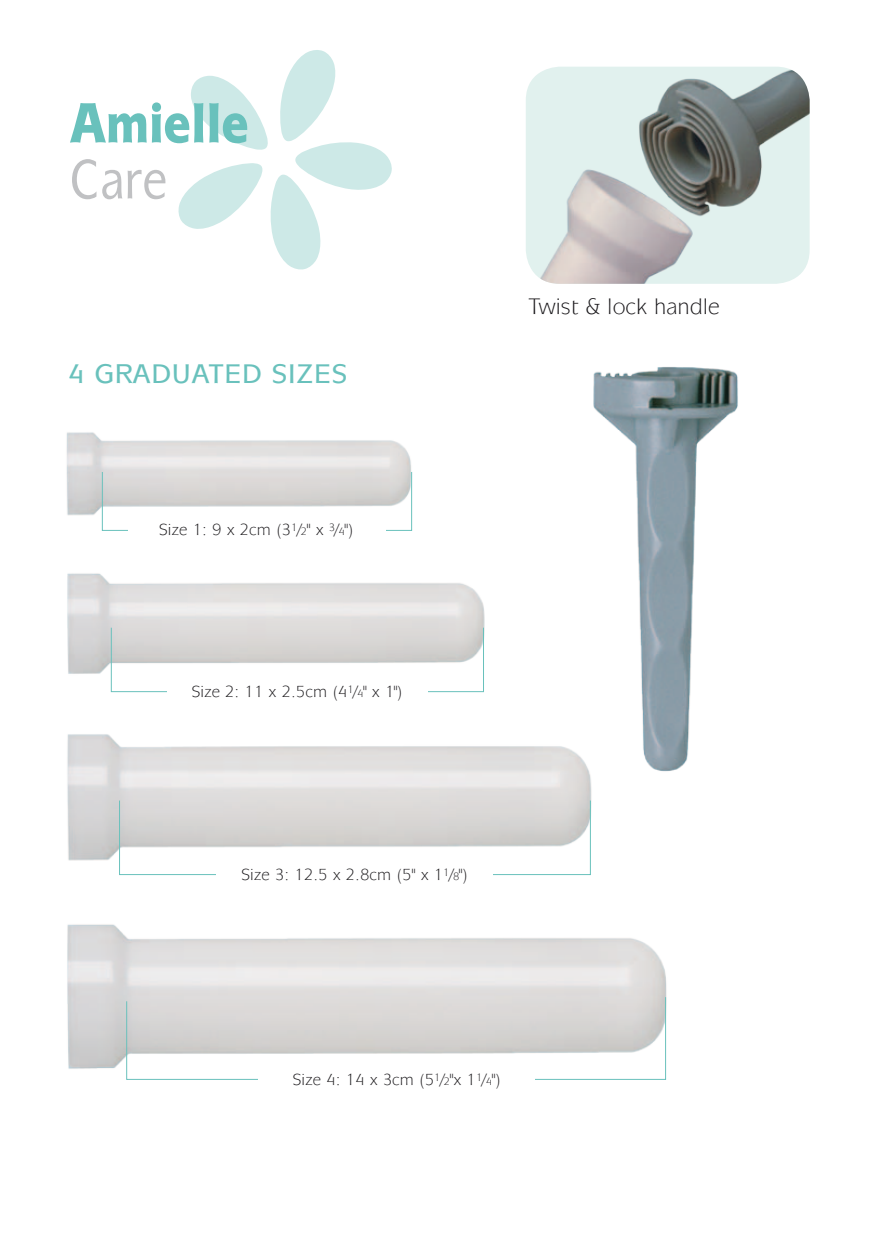
<style>
.page{position:relative;width:893px;height:1259px;background:#fff}
.page>*{position:absolute;margin:0;border:0;box-sizing:border-box;transform-origin:0 0}
.t1{font:500 27px "Mixage IT Cby BT";letter-spacing:.03em;color:#69c1bc}
.t2{font:22.5px "Mixage IT Cby BT";color:#1a181b}
.t3{font:16.2px "Mixage IT Cby BT";color:#1a181b}
.s1{font-size:10.8px}
</style>
<div class="page">
<svg style="left:178px;top:50px;width:214px;height:220px"></svg>
<svg style="left:70px;top:102px;width:177px;height:41px"></svg>
<svg style="left:72px;top:159px;width:93px;height:40px"></svg>
<img style="left:67px;top:924px;width:600px;height:156px">
<img style="left:67px;top:573px;width:418px;height:120px">
<img style="left:526px;top:67px;width:284px;height:217px">
<img style="left:593px;top:367px;width:145px;height:405px">
<img style="left:66px;top:432px;width:347px;height:99px">
<div style="left:102px;top:471px;width:310px;height:60px;border:1px solid #69c1bc"></div>
<div style="left:111px;top:627px;width:373px;height:65px;border:1px solid #69c1bc"></div>
<div style="left:119px;top:800px;width:472px;height:75px;border:1px solid #69c1bc"></div>
<svg style="left:126px;top:996px;width:540px;height:84px"></svg>
<div style="left:167px;top:684px;width:261px;height:13px;background:#fff"></div>
<div style="left:217px;top:867px;width:276px;height:12px;background:#fff"></div>
<div style="left:259px;top:1072px;width:276px;height:13px;background:#fff"></div>
<div style="left:128px;top:522px;width:257px;height:13px;background:#fff"></div>
<h1 class="t1" style="left:68px;top:357px;width:281px">4 GRADUATED SIZES</h1>
<p class="t3" style="left:159px;top:519px;width:196px">Size 1: 9 x 2cm (3<sup>1</sup>/<span class="s1">2</span>" x <sup>3</sup>/<span class="s1">4</span>")</p>
<p class="t3" style="left:192px;top:681px;width:213px">Size 2: 11 x 2.5cm (4<sup>1</sup>/<span class="s1">4</span>" x 1")</p>
<h2 class="t2" style="left:529px;top:292px;width:193px">Twist &amp; lock handle</h2>
<p class="t3" style="left:242px;top:864px;width:228px">Size 3: 12.5 x 2.8cm (5" x 1<sup>1</sup>/<span class="s1">8</span>")</p>
<p class="t3" style="left:293px;top:1070px;width:210px">Size 4: 14 x 3cm (5<sup>1</sup>/<span class="s1">2</span>"x 1<sup>1</sup>/<span class="s1">4</span>")</p>
</div>
